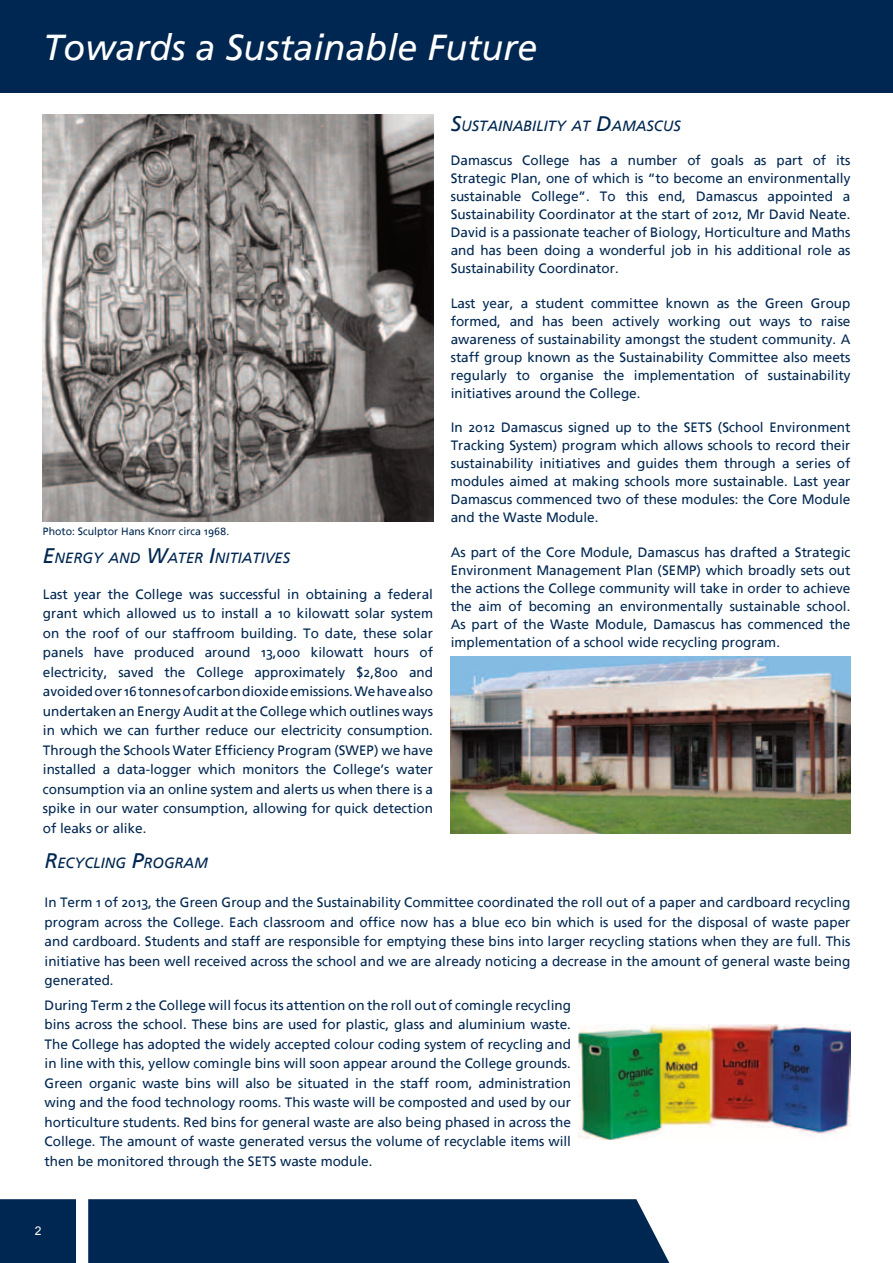
<style>
.page{position:relative;width:893px;height:1263px;background:#fff}
.page>*{position:absolute;margin:0;border:0;box-sizing:border-box;transform-origin:0 0}
.t1{font:italic 36px "Frutiger Linotype";color:#fff}
.t2{font:italic 14.7px "Frutiger Linotype";color:#002751}
.t3{font:13.5px/19.5px "Frutiger Linotype";color:#002751;text-align:justify}
.t4{font:12px "Arial";color:#fff}
.t5{font:10.5px "Frutiger Linotype";color:#002751}
.s1{font-size:21px}
</style>
<div class="page">
<div style="left:0;top:0;width:893px;height:93px;background:#002751"></div>
<div style="left:0;top:1199px;width:669px;height:64px;background:#002751"></div>
<img style="left:43px;top:115px;width:390px;height:407px">
<img style="left:578px;top:1024px;width:272px;height:115px">
<img style="left:451px;top:656px;width:399px;height:177px">
<h1 class="t1" style="left:43px;top:27px;width:496px">Towards a Sustainable Future</h1>
<p class="t5" style="left:43px;top:525px;width:188px">Photo: Sculptor Hans Knorr circa 1968.</p>
<p class="t2" style="left:43px;top:549px;width:249px"><span class="s1">E</span>NERGY AND <span class="s1">W</span>ATER <span class="s1">I</span>NITIATIVES</p>
<p class="t3" style="left:43px;top:584px;width:392px">Last year the College was successful in obtaining a federal grant which allowed us to install a 10 kilowatt solar system on the roof of our staffroom building. To date, these solar panels have produced around 13,000 kilowatt hours of electricity, saved the College approximately $2,800 and avoided over 16 tonnes of carbon dioxide emissions. We have also undertaken an Energy Audit at the College which outlines ways in which we can further reduce our electricity consumption.<br>Through the Schools Water Efficiency Program (SWE P) we have installed a data-logger which monitors the College’s water consumption via an online system and alerts us when there is a spike in our water consumption, allowing for quick detection of leaks or alike.</p>
<p class="t2" style="left:451px;top:117px;width:231px"><span class="s1">S</span>USTAINABILITY AT <span class="s1">D</span>AMASCUS</p>
<p class="t3" style="left:451px;top:152px;width:401px;line-height:18px">Damascus College has a number of goals as part of its Strategic Plan, one of which is “to become an environmentally sustainable College”. To this end, Damascus appointed a Sustainability Coordinator at the start of 2012, Mr David Neate.<br>David is a passionate teacher of B iology, Horticulture and Maths and has been doing a wonderful job in his additional role as Sustainability Coordinator.</p>
<p class="t3" style="left:451px;top:294px;width:401px;line-height:18px">Last year, a student committee known as the Green Group formed, and has been actively working out ways to raise awareness of sustainability amongst the student community. A staff group known as the Sustainability Committee also meets regularly to organise the implementation of sustainability initiatives around the College.</p>
<p class="t3" style="left:451px;top:418px;width:241px">In 2012 Damascus signed up to the SETS</p>
<p class="t3" style="left:451px;top:419px;width:401px;line-height:18px;text-indent:267px">(School E nvironment Tracking System) program which allows schools to record their sustainability initiatives and guides them through a series of modules aimed at making schools more sustainable. Last year Damascus commenced two of these modules: the Core Module and the Waste Module.</p>
<p class="t3" style="left:451px;top:543px;width:401px;line-height:18px">As part of the Core Module, Damascus has drafted a Strategic Environment Management Plan (SE MP) which broadly sets out the actions the College community will take in order to achieve the aim of becoming an environmentally sustainable school.<br>As part of the Waste Module, Damascus has commenced the implementation of a school wide recycling program.</p>
<p class="t2" style="left:45px;top:854px;width:165px"><span class="s1">R</span>ECYCLING <span class="s1">P</span>ROGRAM</p>
<p class="t3" style="left:45px;top:893px;width:807px">In Term 1 of 2013, the Green Group and the Sustainability Committee coordinated the roll out of a paper and cardboard recycling program across the College. Each classroom and office now has a blue eco bin which is used for the disposal of waste paper and cardboard. Students and staff are responsible for emptying these bins into larger recycling stations when they are full. This initiative has been well received across the school and we are already noticing a decrease in the amount of general waste being generated.</p>
<p class="t3" style="left:45px;top:995px;width:528px">During Term 2 the College will focus its attention on the roll out of comingle recycling bins across the school. These bins are used for plastic, glass and aluminium waste.<br>The College has adopted the widely accepted colour coding system of recycling and in line with this, yellow comingle bins will soon appear around the College grounds.<br>Green organic waste bins will also be situated in the staff room, administration wing and the food technology rooms. This waste will be composted and used by our horticulture students. Red bins for general waste are also being phased in across the College. The amount of waste generated versus the volume of recyclable items will then be monitored through the SETS</p>
<p class="t3" style="left:280px;top:1151px;width:94px">waste module.</p>
<p class="t4" style="left:35px;top:1223px;width:8px">2</p>
</div>
